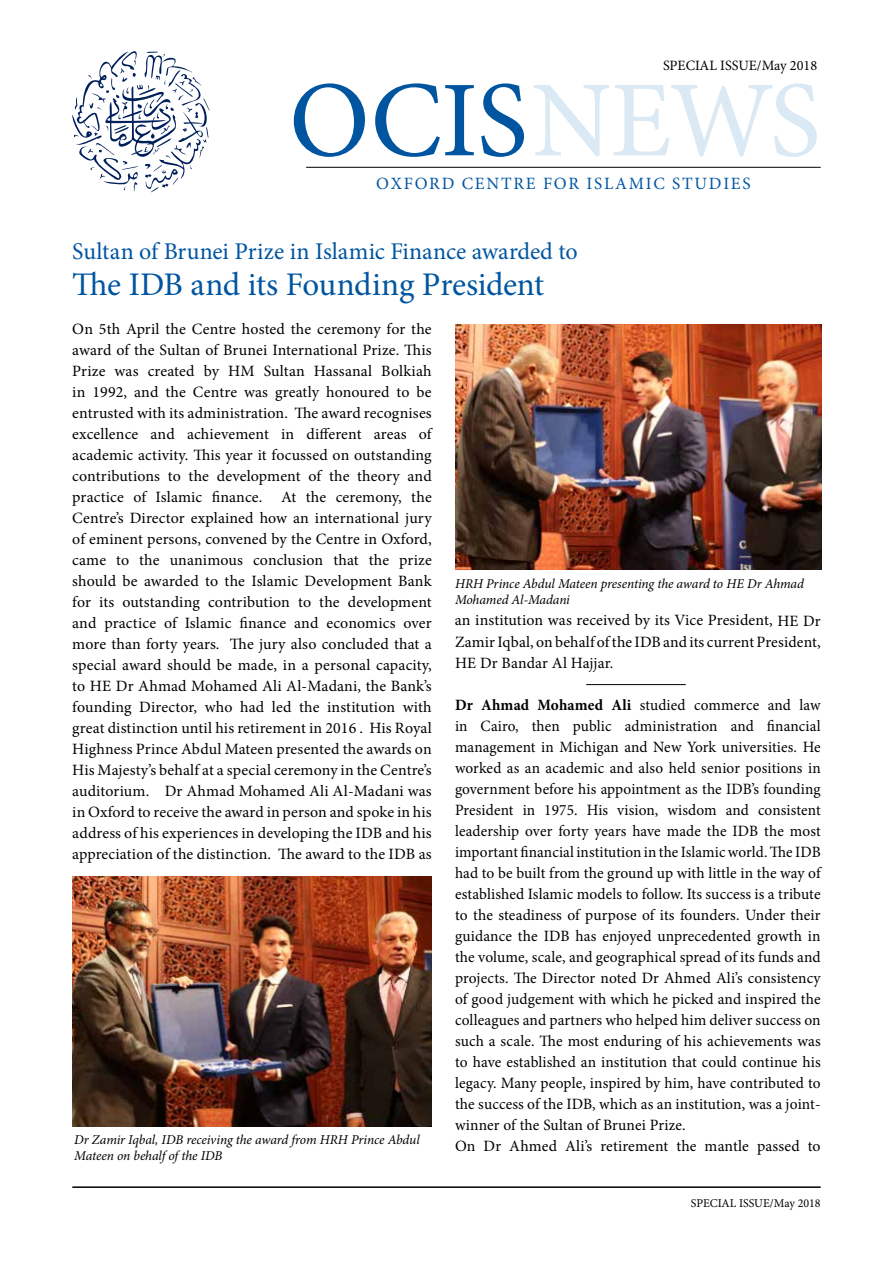
<style>
.page{position:relative;width:893px;height:1263px;background:#fff}
.page>*{position:absolute;margin:0;border:0;box-sizing:border-box;transform-origin:0 0}
.t1{font:108px "Minion Pro";letter-spacing:-.01em;color:#0055a1}
.t2{font:33px "Minion Pro";letter-spacing:-.01em;color:#0055a1}
.t3{font:24px "Minion Pro";color:#0055a1}
.t4{font:17.25px "Minion Pro";letter-spacing:.1em;color:#0055a1}
.t5{font:15.75px/21px "Minion Pro";letter-spacing:.005em;color:#000;text-align:justify}
.t6{font:14.25px "Minion Pro";color:#000}
.t7{font:italic 13.5px/16.2px "Minion Pro";letter-spacing:-.01em;color:#000}
.t8{font:12px "Minion Pro";color:#000}
.s1{color:#dae9f4}
.s2{font-weight:700}
</style>
<div class="page">
<hr style="left:72px;top:1186px;width:749px;height:2px;background:#000">
<svg style="left:72px;top:51px;width:138px;height:141px"></svg>
<hr style="left:306px;top:167px;width:515px;height:1px;background:#000">
<img style="left:455px;top:324px;width:366px;height:246px">
<img style="left:72px;top:876px;width:360px;height:251px">
<hr style="left:586px;top:684px;width:100px;height:1px;background:#000">
<p class="t6" style="left:663px;top:56px;width:156px">SPECIAL ISSUE/May 2018</p>
<h1 class="t1" style="left:289px;top:48px;width:533px">OCIS<span class="s1">NEWS</span></h1>
<p class="t4" style="left:376px;top:172px;width:376px">OXFORD CENTRE FOR ISLAMIC STUDIES</p>
<h3 class="t3" style="left:72px;top:236px;width:507px">Sultan of Brunei Prize in Islamic Finance awarded to</h3>
<h2 class="t2" style="left:72px;top:263px;width:473px">The IDB and its Founding President</h2>
<p class="t5" style="left:72px;top:319px;width:361px">On 5th April the Centre hosted the ceremony for the award of the Sultan of Brunei International Prize. This Prize was created by HM Sultan Hassanal Bolkiah in 1992, and the Centre was greatly honoured to be entrusted with its administration. The award recognises excellence and achievement in different areas of academic activity. This year it focussed on outstanding contributions to the development of the theory and practice of Islamic finance. At the ceremony, the Centre’s Director explained how an international jury of eminent persons, convened by the Centre in Oxford, came to the unanimous conclusion that the prize should be awarded to the Islamic Development Bank for its outstanding contribution to the development and practice of Islamic finance and economics over more than forty years. The jury also concluded that a special award should be made, in a personal capacity, to HE Dr Ahmad Mohamed Ali Al-Madani, the Bank’s founding Director, who had led the institution with great distinction until his retirement in 2016 . His Royal Highness Prince Abdul Mateen presented the awards on His Majesty’s behalf at a special ceremony in the Centre’s auditorium. Dr Ahmad Mohamed Ali Al-Madani was in Oxford to receive the award in person and spoke in his address of his experiences in developing the IDB and his appreciation of the distinction. The award to the IDB as</p>
<p class="t7" style="left:74px;top:1131px;width:347px">Dr Zamir Iqbal, IDB receiving the award from HRH Prince Abdul<br>Mateen on behalf of the IDB</p>
<p class="t7" style="left:455px;top:575px;width:350px">HRH Prince Abdul Mateen presenting the award to HE Dr Ahmad<br>Mohamed Al-Madani</p>
<p class="t5" style="left:455px;top:610px;width:367px">an institution was received by its Vice President, HE Dr Zamir Iqbal, on behalf of the IDB and its current President, HE Dr Bandar Al Hajjar.</p>
<p class="t5" style="left:455px;top:694px;width:367px;text-align:left"><span class="s2">Dr Ahmad Mohamed Ali</span> studied commerce and law in Cairo, then public administration and financial management in Michigan and New York universities. He worked as an academic and also held senior positions in government before his appointment as the IDB’s founding President in 1975. His vision, wisdom and consistent leadership over forty years have made the IDB the most important financial institution in the Islamic world. The IDB had to be built from the ground up with little in the way of established Islamic models to follow. Its success is a tribute to the steadiness of purpose of its founders. Under their guidance the IDB has enjoyed unprecedented growth in the volume, scale, and geographical spread of its funds and projects. The Director noted Dr Ahmed Ali’s consistency of good judgement with which he picked and inspired the colleagues and partners who helped him deliver success on such a scale. The most enduring of his achievements was to have established an institution that could continue his legacy. Many people, inspired by him, have contributed to the success of the IDB, which as an institution, was a joint&shy;winner of the Sultan of Brunei Prize.<br>On Dr Ahmed Ali’s retirement the mantle passed to</p>
<p class="t8" style="left:691px;top:1195px;width:131px">SPECIAL ISSUE/May 2018</p>
</div>
